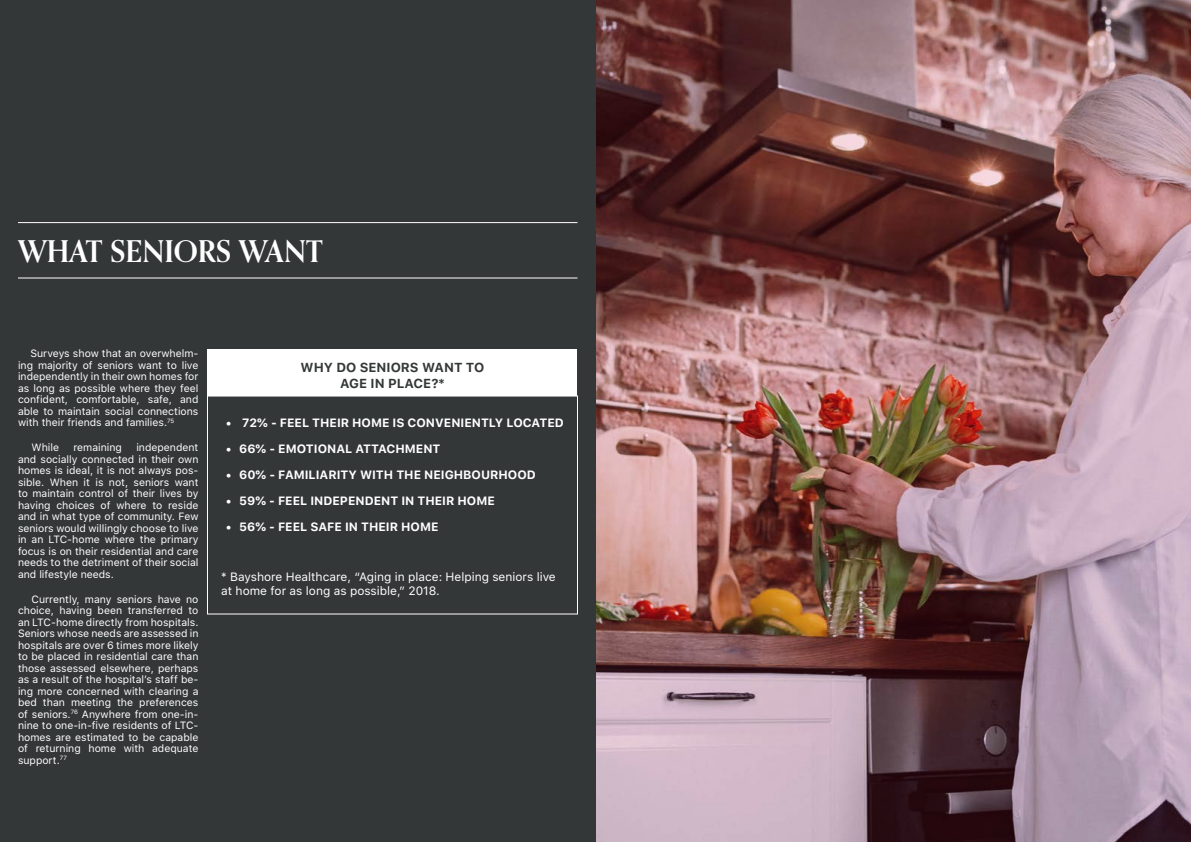
<style>
.page{position:relative;width:1191px;height:842px;background:#fff}
.page>*{position:absolute;margin:0;border:0;box-sizing:border-box;transform-origin:0 0}
.t1{font:700 30px "Orpheus Pro";color:#fff}
.t2{font:700 13px/15.6px "SF Pro Text";color:#343738;text-align:center}
.t3{font:700 12px "SF Pro Text";color:#fff}
.t4{font:12px/14.4px "SF Pro Text";color:#fff}
.t5{font:10.5px/11.5px "SF Pro Text";color:#fff;text-align:justify}
</style>
<div class="page">
<img style="left:595px;top:0;width:596px;height:842px">
<div style="left:0;top:0;width:595px;height:842px;background:#343738"></div>
<hr style="left:18px;top:278px;width:559px;height:1px;background:#fff">
<hr style="left:18px;top:222px;width:559px;height:1px;background:#fff">
<div style="left:207px;top:349px;width:370px;height:47px;background:#fff"></div>
<div style="left:207px;top:396px;width:371px;height:218px;border:1px solid #fff"></div>
<h1 class="t1" style="left:18px;top:232px;width:306px">WHAT SENIORS WANT</h1>
<p class="t5" style="left:18px;top:348px;width:182px;text-indent:12px">Surveys show that an overwhelm&shy;ing majority of seniors want to live independently in their own homes for as long as possible where they feel confident, comfortable, safe, and able to maintain social connections with their friends and families.<sup>75</sup></p>
<p class="t5" style="left:31px;top:442px;width:29px">While</p>
<p class="t5" style="left:73px;top:442px;width:50px">remaining</p>
<p class="t5" style="left:18px;top:442px;width:182px;text-indent:118px">independent and socially connected in their own homes is ideal, it is not always pos&shy;sible. When it is not, seniors want to maintain control of their lives by having choices of where to reside and in what type of community. Few seniors would willingly choose to live in an LTC-home where the primary focus is on their residential and care needs to the detriment of their social and lifestyle needs.</p>
<p class="t5" style="left:18px;top:593px;width:182px;text-indent:14px">Currently, many seniors have no choice, having been transferred to an LTC-home directly from hospitals.<br>Seniors whose needs are assessed in hospitals are over 6 times more likely to be placed in residential care than those assessed elsewhere, perhaps as a result of the hospital’s staff be&shy;ing more concerned with clearing a bed than meeting the preferences of seniors.<sup>76</sup> Anywhere from one-in&shy;nine to one-in-five residents of LTC&shy;homes are estimated to be capable of returning home with adequate support.<sup>77</sup></p>
<p class="t2" style="left:300px;top:360px;width:185px">WHY DO SENIORS WANT TO<br>AGE IN PLACE?*</p>
<p class="t3" style="left:226px;top:416px;width:339px">• 72% - FEEL THEIR HOME IS CONVENIENTLY LOCATED</p>
<p class="t3" style="left:226px;top:442px;width:216px">• 66% - EMOTIONAL ATTACHMENT</p>
<p class="t3" style="left:226px;top:468px;width:311px">• 60% - FAMILIARITY WITH THE NEIGHBOURHOOD</p>
<p class="t3" style="left:226px;top:494px;width:271px">• 59% - FEEL INDEPENDENT IN THEIR HOME</p>
<p class="t3" style="left:226px;top:520px;width:214px">• 56% - FEEL SAFE IN THEIR HOME</p>
<p class="t4" style="left:221px;top:570px;width:336px">* Bayshore Healthcare, “Aging in place: Helping seniors live at home for as long as possible,” 2018.</p>
</div>
